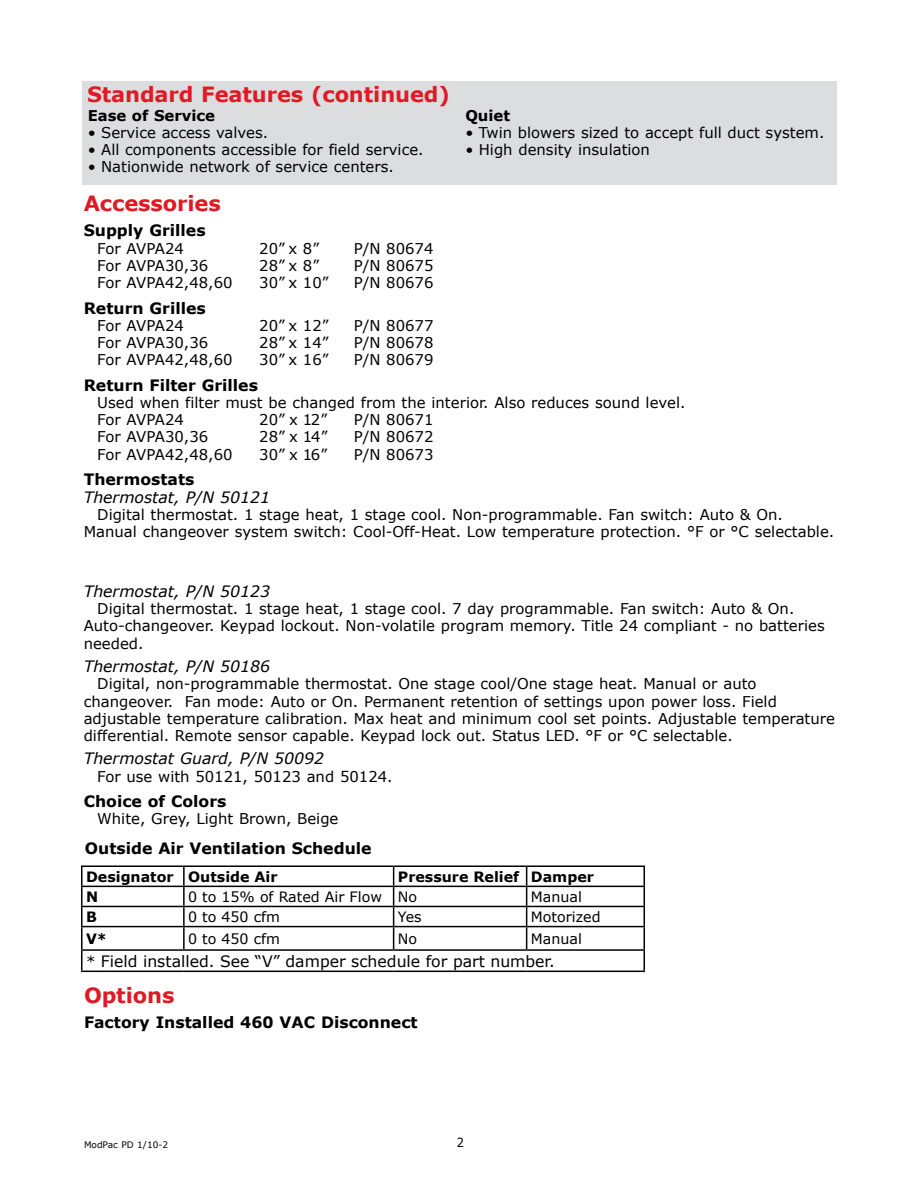
<style>
.page{position:relative;width:918px;height:1188px;background:#fff}
.page>*{position:absolute;margin:0;border:0;box-sizing:border-box;transform-origin:0 0}
.t1{font:700 21px "Verdana";letter-spacing:-.005em;color:#e01a24}
.t2{font:700 15.6px "Verdana";color:#000}
.t3{font:italic 15.6px "Verdana";color:#000}
.t4{font:15.6px "Verdana";color:#000}
.t5{font:14.85px/17.2px "Verdana";color:#000}
.t6{font:700 14.85px "Verdana";color:#000}
.t7{font:14.25px "Verdana";color:#000}
.t8{font:700 14.25px "Verdana";color:#000}
.t9{font:12.6px "Verdana";color:#000;scale:.9 1}
.t10{font:9px "Verdana";color:#000}
.s1{font-size:15px}
</style>
<div class="page">
<hr style="left:81px;top:866px;width:103px;height:1px;background:#000">
<hr style="left:184px;top:866px;width:210px;height:1px;background:#000">
<hr style="left:394px;top:866px;width:133px;height:1px;background:#000">
<hr style="left:527px;top:866px;width:118px;height:1px;background:#000">
<hr style="left:81px;top:886px;width:103px;height:1px;background:#000">
<hr style="left:184px;top:886px;width:210px;height:1px;background:#000">
<hr style="left:394px;top:886px;width:133px;height:1px;background:#000">
<hr style="left:527px;top:886px;width:118px;height:1px;background:#000">
<hr style="left:81px;top:906px;width:103px;height:1px;background:#000">
<hr style="left:184px;top:906px;width:210px;height:1px;background:#000">
<svg style="left:183px;top:867px;width:2px;height:59px"></svg>
<hr style="left:394px;top:906px;width:133px;height:1px;background:#000">
<hr style="left:527px;top:906px;width:118px;height:1px;background:#000">
<hr style="left:81px;top:926px;width:103px;height:1px;background:#000">
<hr style="left:184px;top:926px;width:210px;height:1px;background:#000">
<hr style="left:183px;top:927px;width:2px;height:22px;background:#000">
<hr style="left:394px;top:926px;width:133px;height:1px;background:#000">
<svg style="left:393px;top:867px;width:1px;height:82px"></svg>
<hr style="left:527px;top:926px;width:118px;height:1px;background:#000">
<svg style="left:526px;top:867px;width:1px;height:82px"></svg>
<hr style="left:81px;top:949px;width:103px;height:2px;background:#000">
<svg style="left:81px;top:867px;width:1px;height:104px"></svg>
<hr style="left:184px;top:949px;width:210px;height:2px;background:#000">
<hr style="left:394px;top:949px;width:133px;height:2px;background:#000">
<hr style="left:527px;top:949px;width:118px;height:2px;background:#000">
<svg style="left:644px;top:867px;width:1px;height:104px"></svg>
<hr style="left:81px;top:971px;width:103px;height:1px;background:#000">
<hr style="left:184px;top:971px;width:210px;height:1px;background:#000">
<hr style="left:394px;top:971px;width:133px;height:1px;background:#000">
<hr style="left:527px;top:971px;width:118px;height:1px;background:#000">
<div style="left:82px;top:81px;width:755px;height:103px;background:#dcddde"></div>
<h1 class="t1" style="left:87px;top:81px;width:364px">Standard Features (continued)</h1>
<p class="t6" style="left:88px;top:106px;width:129px">Ease of Service</p>
<p class="t5" style="left:88px;top:123px;width:182px">• Service access valves.</p>
<p class="t5" style="left:88px;top:141px;width:337px">• All components accessible for field service.</p>
<p class="t5" style="left:88px;top:158px;width:308px">• Nationwide network of service centers.</p>
<p class="t6" style="left:465px;top:106px;width:46px">Quiet</p>
<p class="t5" style="left:465px;top:123px;width:361px">• Twin blowers sized to accept full duct system.</p>
<p class="t5" style="left:465px;top:141px;width:186px">• High density insulation</p>
<h1 class="t1" style="left:84px;top:190px;width:139px">Accessories</h1>
<p class="t2" style="left:84px;top:221px;width:123px">Supply Grilles</p>
<p class="t5" style="left:97px;top:239px;width:88px">For AVPA24</p>
<p class="t5" style="left:259px;top:239px;width:61px">20” x 8”</p>
<p class="t5" style="left:354px;top:239px;width:81px">P/N 80674</p>
<p class="t5" style="left:97px;top:256px;width:113px">For AVPA30,36</p>
<p class="t5" style="left:259px;top:256px;width:61px">28” x 8”</p>
<p class="t5" style="left:354px;top:256px;width:81px">P/N 80675</p>
<p class="t5" style="left:97px;top:274px;width:137px">For AVPA42,48,60</p>
<p class="t5" style="left:259px;top:274px;width:71px">30” x 10”</p>
<p class="t5" style="left:354px;top:274px;width:81px">P/N 80676</p>
<p class="t2" style="left:84px;top:298px;width:124px">Return Grilles</p>
<p class="t5" style="left:97px;top:316px;width:88px">For AVPA24</p>
<p class="t5" style="left:259px;top:316px;width:71px">20” x 12”</p>
<p class="t5" style="left:354px;top:316px;width:81px">P/N 80677</p>
<p class="t5" style="left:97px;top:334px;width:113px">For AVPA30,36</p>
<p class="t5" style="left:259px;top:334px;width:71px">28” x 14”</p>
<p class="t5" style="left:354px;top:334px;width:81px">P/N 80678</p>
<p class="t5" style="left:97px;top:351px;width:137px">For AVPA42,48,60</p>
<p class="t5" style="left:259px;top:351px;width:71px">30” x 16”</p>
<p class="t5" style="left:354px;top:351px;width:81px">P/N 80679</p>
<p class="t2" style="left:84px;top:375px;width:176px">Return Filter Grilles</p>
<p class="t5" style="left:97px;top:393px;width:590px">Used when filter must be changed from the interior. Also reduces sound level.<br>For AVPA24</p>
<p class="t5" style="left:259px;top:411px;width:69px">20” x 12”</p>
<p class="t5" style="left:354px;top:411px;width:81px">P/N 80671</p>
<p class="t5" style="left:97px;top:428px;width:113px">For AVPA30,36</p>
<p class="t5" style="left:259px;top:428px;width:70px">28” x 14”</p>
<p class="t5" style="left:354px;top:428px;width:81px">P/N 80672</p>
<p class="t5" style="left:97px;top:445px;width:137px">For AVPA42,48,60</p>
<p class="t5" style="left:259px;top:445px;width:69px">30” x 16”</p>
<p class="t5" style="left:354px;top:445px;width:81px">P/N 80673</p>
<p class="t2" style="left:84px;top:469px;width:112px">Thermostats</p>
<p class="t3" style="left:84px;top:487px;width:188px">Thermostat, P/N 50121</p>
<p class="t5" style="left:84px;top:506px;width:752px;text-indent:14px">Digital thermostat. 1 stage heat, 1 stage cool. Non-programmable. Fan switch: Auto &amp; On.<br>Manual changeover system switch: Cool-Off-Heat. Low temperature protection. °F or °C selectable.</p>
<p class="t3" style="left:84px;top:581px;width:188px">Thermostat, P/N 50123</p>
<p class="t5" style="left:84px;top:600px;width:743px;text-indent:14px">Digital thermostat. 1 stage heat, 1 stage cool. 7 day programmable. Fan switch: Auto &amp; On.<br>Auto-changeover. Keypad lockout. Non-volatile program memory. Title 24 compliant - no batteries needed.</p>
<p class="t3" style="left:84px;top:656px;width:188px">Thermostat, P/N 50186</p>
<p class="t5" style="left:84px;top:675px;width:753px;text-indent:13px">Digital, non-programmable thermostat. One stage cool/One stage heat. Manual or auto changeover. Fan mode: Auto or On. Permanent retention of settings upon power loss. Field adjustable temperature calibration. Max heat and minimum cool set points. Adjustable temperature differential. Remote sensor capable. Keypad lock out. Status LED. °F or °C selectable.</p>
<p class="t3" style="left:84px;top:749px;width:242px">Thermostat Guard, P/N 50092</p>
<p class="t5" style="left:97px;top:767px;width:297px">For use with 50121, 50123 and 50124.</p>
<p class="t2" style="left:84px;top:791px;width:144px">Choice of Colors</p>
<p class="t5" style="left:97px;top:809px;width:243px">White, Grey, Light Brown, Beige</p>
<p class="t2" style="left:85px;top:839px;width:288px">Outside Air Ventilation Schedule</p>
<p class="t8" style="left:86px;top:868px;width:193px">Designator Outside Air</p>
<p class="t8" style="left:398px;top:868px;width:197px">Pressure Relief Damper</p>
<p class="t8" style="left:86px;top:888px;width:14px">N</p>
<p class="t7" style="left:188px;top:888px;width:231px">0 to 15% of Rated Air Flow No</p>
<p class="t7" style="left:531px;top:888px;width:53px">Manual</p>
<p class="t8" style="left:86px;top:908px;width:12px">B</p>
<p class="t7" style="left:188px;top:908px;width:93px">0 to 450 cfm</p>
<p class="t7" style="left:398px;top:908px;width:25px">Yes</p>
<p class="t7" style="left:531px;top:908px;width:71px">Motorized</p>
<p class="t8" style="left:86px;top:930px;width:23px">V*</p>
<p class="t7" style="left:188px;top:930px;width:93px">0 to 450 cfm</p>
<p class="t7" style="left:398px;top:930px;width:21px">No</p>
<p class="t7" style="left:531px;top:930px;width:53px">Manual</p>
<p class="t4" style="left:86px;top:951px;width:470px"><span class="s1">*</span> Field installed. See “V” damper schedule for part number.</p>
<h1 class="t1" style="left:84px;top:982px;width:92px">Options</h1>
<p class="t2" style="left:84px;top:1013px;width:335px">Factory Installed 460 VAC Disconnect</p>
<p class="t10" style="left:84px;top:1139px;width:86px">ModPac PD 1/10-2</p>
<p class="t9" style="left:457px;top:1135px;width:10px">2</p>
</div>
